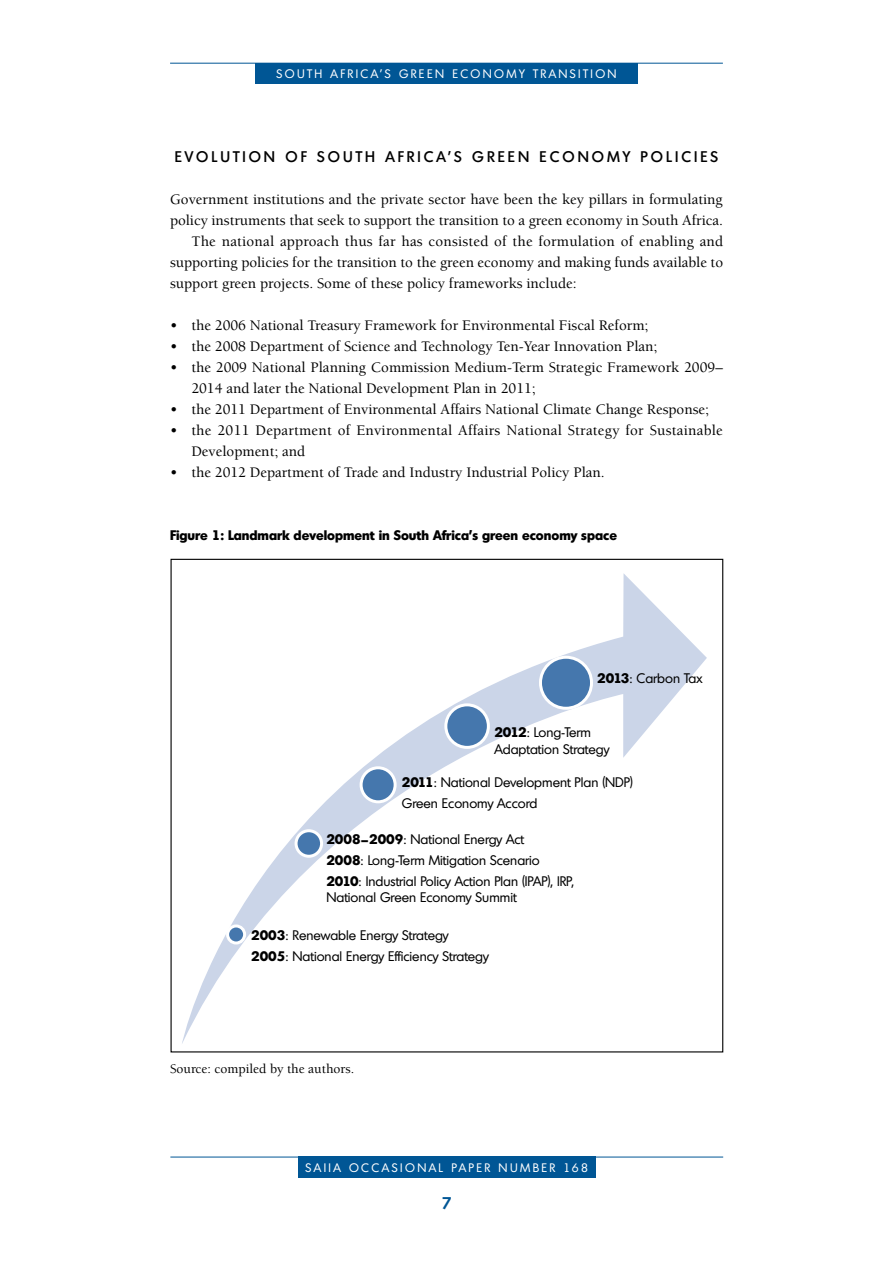
<style>
.page{position:relative;width:893px;height:1263px;background:#fff}
.page>*{position:absolute;margin:0;border:0;box-sizing:border-box;transform-origin:0 0}
.t1{font:600 16.5px "Montreal";color:#005695}
.t2{font:500 15px/21px "Berkeley Std";color:#000}
.t3{font:500 15px "Montreal";letter-spacing:.2em;color:#000}
.t4{font:13.5px/20.7px "Montreal";color:#000}
.t5{font:700 13.5px "Montreal";color:#000}
.t6{font:500 13.5px "Berkeley Std";color:#000}
.t7{font:12px "Montreal";letter-spacing:.2em;color:#fff}
.s1{font-weight:700}
</style>
<div class="page">
<hr style="left:170px;top:63px;width:553px;height:1px;background:#005695">
<div style="left:255px;top:63px;width:382px;height:20px;background:#005695"></div>
<hr style="left:170px;top:1157px;width:553px;height:1px;background:#005695">
<div style="left:298px;top:1157px;width:298px;height:21px;background:#005695"></div>
<svg style="left:182px;top:573px;width:525px;height:471px"></svg>
<div style="left:228px;top:926px;width:17px;height:17px;background:#4577ad;border-radius:50%"></div>
<div style="left:226px;top:924px;width:20px;height:20px;border:3px solid #fff;border-radius:50%"></div>
<div style="left:296px;top:831px;width:26px;height:25px;background:#4577ad;border-radius:50%"></div>
<div style="left:295px;top:829px;width:28px;height:29px;border:3px solid #fff;border-radius:50%"></div>
<div style="left:361px;top:768px;width:34px;height:34px;background:#4577ad;border-radius:50%"></div>
<div style="left:360px;top:766px;width:37px;height:37px;border:3px solid #fff;border-radius:50%"></div>
<div style="left:446px;top:705px;width:42px;height:42px;background:#4577ad;border-radius:50%"></div>
<div style="left:444px;top:703px;width:46px;height:46px;border:3px solid #fff;border-radius:50%"></div>
<div style="left:540px;top:657px;width:51px;height:51px;background:#4577ad;border-radius:50%"></div>
<div style="left:539px;top:656px;width:54px;height:54px;border:3px solid #fff;border-radius:50%"></div>
<p class="t7" style="left:276px;top:66px;width:342px">SOUTH AFRICA’S GREEN ECONOMY TRANSITION</p>
<p class="t3" style="left:175px;top:147px;width:12px">EVO</p>
<p class="t3" style="left:211px;top:147px;width:129px">LUT ION OF SOUTH</p>
<p class="t3" style="left:385px;top:147px;width:99px">AFRICA’S GREE</p>
<p class="t3" style="left:518px;top:147px;width:202px">N ECONOMY POLICIES</p>
<p class="t2" style="left:170px;top:189px;width:554px">Government institutions and the private sector have been the key pillars in formulating</p>
<p class="t2" style="left:170px;top:210px;width:554px">policy instruments that seek to support the transition to a green economy in South Africa.</p>
<p class="t2" style="left:191px;top:231px;width:533px">The national approach thus far has consisted of the formulation of enabling and</p>
<p class="t2" style="left:170px;top:252px;width:554px">supporting policies for the transition to the green economy and making funds available to</p>
<p class="t2" style="left:170px;top:273px;width:408px">support green projects. Some of these policy frameworks include:</p>
<p class="t2" style="left:170px;top:315px;width:480px">• the 2006 National Treasury Framework for Environmental Fiscal Reform;</p>
<p class="t2" style="left:170px;top:336px;width:489px">• the 2008 Department of Science and Technology Ten-Year Innovation Plan;</p>
<p class="t2" style="left:191px;top:357px;width:533px;text-indent:-21px">• the 2009 National Planning Commission Medium-Term Strategic Framework 2009–<br>2014 and later the National Development Plan in 2011;</p>
<p class="t2" style="left:170px;top:399px;width:540px">• the 2011 Department of Environmental Affairs National Climate Change Response;</p>
<p class="t2" style="left:191px;top:420px;width:533px;text-indent:-21px">• the 2011 Department of Environmental Affairs National Strategy for Sustainable<br>Development; and</p>
<p class="t2" style="left:170px;top:462px;width:436px">• the 2012 Department of Trade and Industry Industrial Policy Plan.</p>
<p class="t5" style="left:170px;top:527px;width:448px">Figure 1: Landmark development in South Africa’s green economy space</p>
<p class="t4" style="left:597px;top:667px;width:107px"><span class="s1">2013</span>: Carbon Tax</p>
<p class="t4" style="left:494px;top:724px;width:117px;line-height:16.5px"><span class="s1">2012</span>: Long-Term<br>Adaptation Strategy</p>
<p class="t4" style="left:402px;top:772px;width:232px"><span class="s1">2011</span>: National Development Plan (NDP)<br>Green Economy Accord</p>
<p class="t4" style="left:326px;top:829px;width:249px"><span class="s1">2008–2009</span>: National Energy Act<br><span class="s1">2008</span>: Long-Term Mitigation Scenario<br><span class="s1">2010</span>: Industrial Policy Action Plan (IPAP), IRP,</p>
<p class="t4" style="left:326px;top:887px;width:192px">National Green Economy Summit</p>
<p class="t4" style="left:251px;top:924px;width:239px"><span class="s1">2003</span>: Renewable Energy Strategy<br><span class="s1">2005</span>: National Energy Efficiency Strategy</p>
<p class="t6" style="left:170px;top:1062px;width:186px">Source: compiled by the authors.</p>
<p class="t7" style="left:305px;top:1160px;width:284px">SAIIA OCCASIONAL PAPER NUMBER 168</p>
<p class="t1" style="left:442px;top:1192px;width:12px">7</p>
</div>
